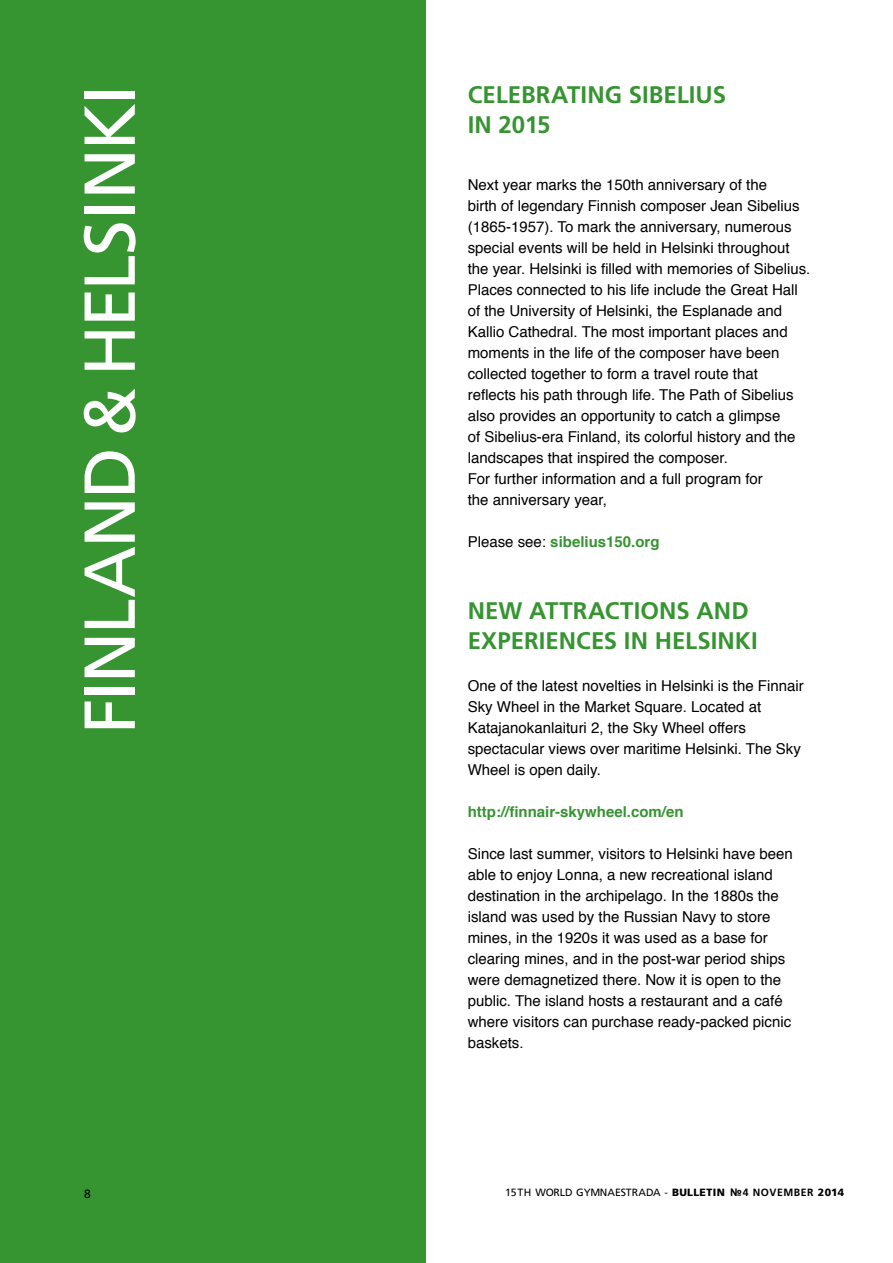
<style>
.page{position:relative;width:893px;height:1263px;background:#fff}
.page>*{position:absolute;margin:0;border:0;box-sizing:border-box;transform-origin:0 0}
.t1{font:72px "Frutiger LT Std";letter-spacing:-.04em;color:#fff}
.t2{font:700 24px "Frutiger LT Std";color:#369431}
.t3{font:15px/21px "Helvetica";color:#000}
.t4{font:700 15px "Helvetica";color:#369431}
.t5{font:12px "Frutiger LT Std";color:#000}
.t6{font:10.5px "Frutiger LT Std";letter-spacing:-.01em;color:#000}
.s1{font-weight:400;color:#000}
.s2{font-weight:900}
.s3{font-family:"Arial";font-weight:700}
.s4{font-weight:700}
</style>
<div class="page">
<div style="left:0;top:0;width:425px;height:1263px;background:#369431"></div>
<h1 class="t1" style="left:67px;top:734px;width:651px;rotate:-90deg">FINLAND &amp; HELSINKI</h1>
<h2 class="t2" style="left:468px;top:81px;width:30px">CELEBRATING</h2>
<h2 class="t2" style="left:629px;top:81px;width:26px">SIBELIUS</h2>
<h2 class="t2" style="left:468px;top:111px;width:84px">IN 2015</h2>
<p class="t3" style="left:468px;top:175px;width:344px">Next year marks the 150th anniversary of the<br>birth of legendary Finnish composer Jean Sibelius (1865-1957). To mark the anniversary, numerous special events will be held in Helsinki throughout the year. Helsinki is filled with memories of Sibelius.<br>Places connected to his life include the Great Hall of the University of Helsinki, the Esplanade and Kallio Cathedral. The most important places and moments in the life of the composer have been collected together to form a travel route that<br>reflects his path through life. The Path of Sibelius also provides an opportunity to catch a glimpse<br>of Sibelius-era Finland, its colorful history and the landscapes that inspired the composer.<br>For further information and a full program for<br>the anniversary year,</p>
<p class="t4" style="left:468px;top:530px;width:193px"><span class="s1">Please see:</span> sibelius150.org</p>
<h2 class="t2" style="left:468px;top:597px;width:78px">NEW ATTRACTIONS</h2>
<h2 class="t2" style="left:696px;top:597px;width:18px">AND</h2>
<h2 class="t2" style="left:468px;top:627px;width:44px">EXPERIENCES</h2>
<h2 class="t2" style="left:624px;top:627px;width:61px">IN HELSINKI</h2>
<p class="t3" style="left:468px;top:676px;width:337px">One of the latest novelties in Helsinki is the Finnair Sky Wheel in the Market Square. Located at Katajanokanlaituri 2, the Sky Wheel offers spectacular views over maritime Helsinki. The Sky Wheel is open daily.</p>
<p class="t4" style="left:468px;top:800px;width:217px">http://finnair-skywheel.com/en</p>
<p class="t3" style="left:468px;top:844px;width:327px">Since last summer, visitors to Helsinki have been able to enjoy Lonna, a new recreational island destination in the archipelago. In the 1880s the island was used by the Russian Navy to store mines, in the 1920s it was used as a base for clearing mines, and in the post-war period ships were demagnetized there. Now it is open to the public. The island hosts a restaurant and a café where visitors can purchase ready-packed picnic baskets.</p>
<p class="t5" style="left:84px;top:1186px;width:8px">8</p>
<p class="t6" style="left:505px;top:1186px;width:340px">15TH WORLD GYMNAESTRADA - <span class="s2">BULLETIN</span> <span class="s3">№</span><span class="s4">4 NOVEMBER</span> <span class="s2">2014</span></p>
</div>
